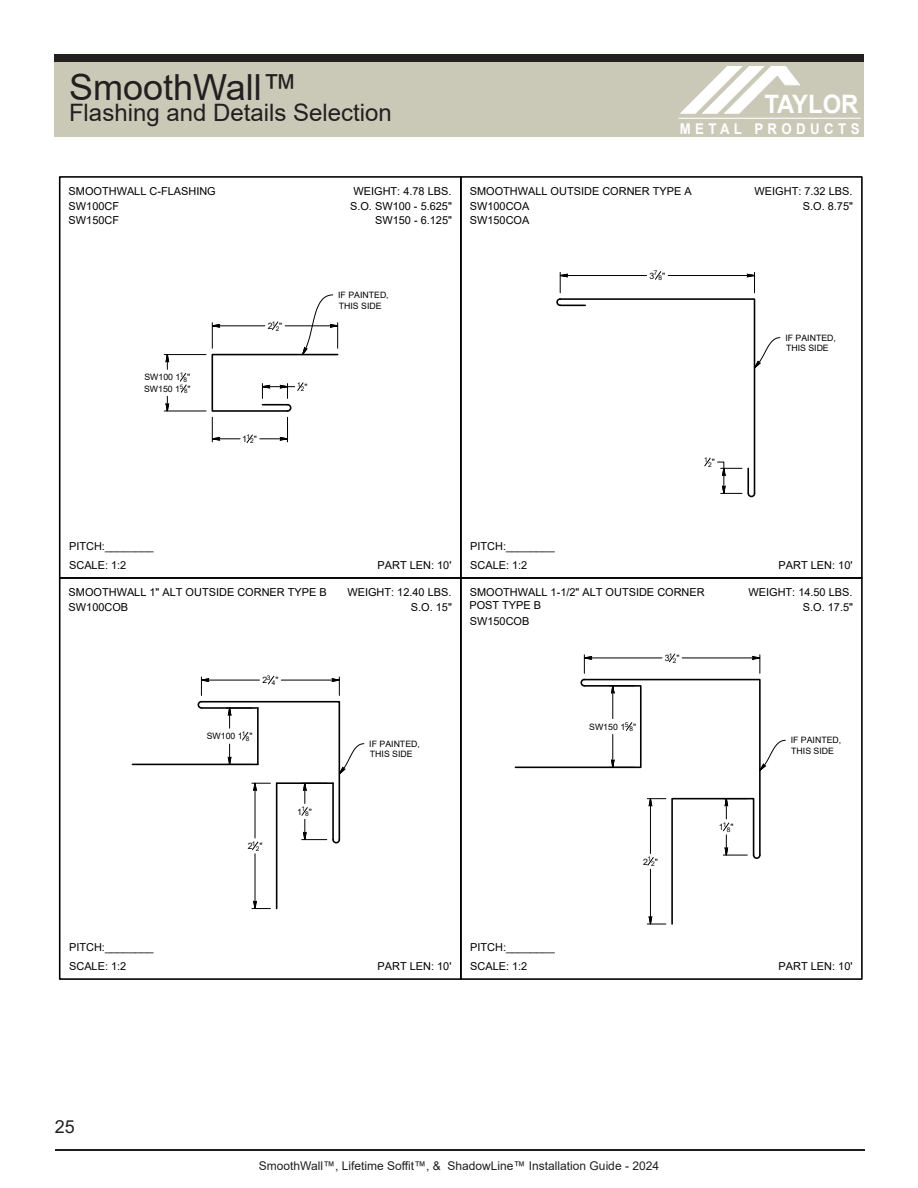
<style>
.page{position:relative;width:918px;height:1188px;background:#fff}
.page>*{position:absolute;margin:0;border:0;box-sizing:border-box;transform-origin:0 0}
.t1{font:36px "Arial";color:#231f20}
.t2{font:700 25.35px "Arial";color:#fff;scale:.94 1}
.t3{font:24px "Arial";color:#231f20}
.t4{font:18px "Arial";color:#231f20}
.t5{font:700 14.7px "Arial";letter-spacing:.33em;color:#fff;scale:.9 1}
.t6{font:12px "Arial";color:#231f20}
.t7{font:10.95px/15.8px "Arial";color:#000}
.t8{font:8.7px/10.6px "Arial";color:#000}
.t9{font:6.6px "Arial";color:#000}
.t10{font:6.15px "Arial";color:#000}
</style>
<div class="page">
<div style="left:54px;top:54px;width:810px;height:8px;background:#231f20"></div>
<div style="left:54px;top:62px;width:810px;height:75px;background:#cac9b8"></div>
<svg style="left:681px;top:66px;width:119px;height:47px"></svg>
<hr style="left:679px;top:118px;width:182px;height:1px;background:#fff">
<hr style="left:55px;top:1150px;width:810px;height:1px;background:#231f20">
<hr style="left:164px;top:354px;width:42px;height:1px;background:#000">
<hr style="left:164px;top:411px;width:42px;height:1px;background:#000">
<svg style="left:165px;top:354px;width:4px;height:15px"></svg>
<svg style="left:165px;top:396px;width:4px;height:16px"></svg>
<svg style="left:180px;top:373px;width:7px;height:20px"></svg>
<svg style="left:211px;top:294px;width:128px;height:149px"></svg>
<svg style="left:556px;top:271px;width:224px;height:227px"></svg>
<hr style="left:276px;top:783px;width:1px;height:126px;background:#000">
<hr style="left:132px;top:764px;width:126px;height:1px;background:#000">
<hr style="left:255px;top:854px;width:1px;height:48px;background:#000">
<svg style="left:252px;top:901px;width:18px;height:9px"></svg>
<svg style="left:197px;top:676px;width:167px;height:174px"></svg>
<svg style="left:514px;top:653px;width:272px;height:272px"></svg>
<div style="left:460px;top:176px;width:403px;height:403px;border:2px solid #000"></div>
<div style="left:59px;top:577px;width:403px;height:403px;border:2px solid #000"></div>
<div style="left:460px;top:577px;width:403px;height:403px;border:2px solid #000"></div>
<p class="t1" style="left:69px;top:62px;width:230px">SmoothWall™</p>
<p class="t3" style="left:69px;top:96px;width:324px">Flashing and Details Selection</p>
<h2 class="t2" style="left:764px;top:87px;width:102px">TAYLOR</h2>
<h3 class="t5" style="left:680px;top:119px;width:201px">METAL PRODUCTS</h3>
<p class="t7" style="left:69px;top:183px;width:149px">SMOOTHWALL C-FLASHING<br>SW100CF</p>
<p class="t7" style="left:69px;top:212px;width:52px">SW150CF</p>
<p class="t8" style="left:144px;top:372px;width:41px">SW100 1<sup>1</sup></p>
<p class="t9" style="left:184px;top:375px;width:8px">8<sup>"</sup></p>
<p class="t8" style="left:144px;top:383px;width:41px">SW150 1<sup>5</sup></p>
<p class="t10" style="left:184px;top:387px;width:8px">8<sup>"</sup></p>
<p class="t8" style="left:268px;top:321px;width:9px">2<sup>1</sup></p>
<p class="t9" style="left:276px;top:324px;width:8px">2<sup>"</sup></p>
<p class="t8" style="left:242px;top:433px;width:9px">1<sup>1</sup></p>
<p class="t9" style="left:250px;top:437px;width:8px">2<sup>"</sup></p>
<p class="t9" style="left:297px;top:380px;width:5px">1</p>
<p class="t9" style="left:301px;top:385px;width:8px">2<sup>"</sup></p>
<p class="t7" style="left:354px;top:183px;width:99px">WEIGHT: 4.78 LBS.</p>
<p class="t7" style="left:350px;top:200px;width:103px;line-height:13.2px;text-align:right">S.O. SW100 - 5.625"<br>SW150 - 6.125"</p>
<p class="t7" style="left:470px;top:183px;width:223px">SMOOTHWALL OUTSIDE CORNER TYPE A<br>SW100COA</p>
<p class="t7" style="left:470px;top:212px;width:61px">SW150COA</p>
<p class="t8" style="left:338px;top:290px;width:52px">IF PAINTED,<br>THIS SIDE</p>
<p class="t8" style="left:649px;top:270px;width:10px">3<sup>7</sup></p>
<p class="t9" style="left:659px;top:273px;width:8px">8<sup>"</sup></p>
<p class="t9" style="left:704px;top:455px;width:5px">1</p>
<p class="t9" style="left:708px;top:460px;width:8px">2<sup>"</sup></p>
<p class="t7" style="left:755px;top:183px;width:99px">WEIGHT: 7.32 LBS.</p>
<p class="t7" style="left:803px;top:199px;width:52px">S.O. 8.75"</p>
<p class="t8" style="left:785px;top:332px;width:52px">IF PAINTED,<br>THIS SIDE</p>
<p class="t7" style="left:69px;top:539px;width:86px">PITCH:________</p>
<p class="t7" style="left:69px;top:557px;width:59px">SCALE: 1:2</p>
<p class="t7" style="left:69px;top:584px;width:260px">SMOOTHWALL 1" ALT OUTSIDE CORNER TYPE B<br>SW100COB</p>
<p class="t8" style="left:262px;top:675px;width:10px">2<sup>3</sup></p>
<p class="t9" style="left:272px;top:678px;width:8px">4<sup>"</sup></p>
<p class="t8" style="left:207px;top:731px;width:40px">SW100 1<sup>1</sup></p>
<p class="t9" style="left:246px;top:734px;width:8px">8<sup>"</sup></p>
<p class="t8" style="left:248px;top:841px;width:9px">2<sup>1</sup></p>
<p class="t9" style="left:256px;top:844px;width:8px">2<sup>"</sup></p>
<p class="t8" style="left:297px;top:806px;width:9px">1<sup>1</sup></p>
<p class="t9" style="left:305px;top:809px;width:8px">8<sup>"</sup></p>
<p class="t7" style="left:470px;top:539px;width:86px">PITCH:________</p>
<p class="t7" style="left:378px;top:557px;width:75px">PART LEN: 10'</p>
<p class="t7" style="left:470px;top:557px;width:59px">SCALE: 1:2</p>
<p class="t7" style="left:779px;top:557px;width:75px">PART LEN: 10'</p>
<p class="t7" style="left:347px;top:584px;width:106px">WEIGHT: 12.40 LBS.</p>
<p class="t7" style="left:411px;top:600px;width:42px">S.O. 15"</p>
<p class="t7" style="left:469px;top:585px;width:237px;line-height:13.2px">SMOOTHWALL 1-1/2" ALT OUTSIDE CORNER<br>POST TYPE B</p>
<p class="t7" style="left:470px;top:613px;width:61px">SW150COB</p>
<p class="t7" style="left:748px;top:584px;width:106px">WEIGHT: 14.50 LBS.</p>
<p class="t7" style="left:803px;top:600px;width:52px">S.O. 17.5"</p>
<p class="t8" style="left:665px;top:653px;width:9px">3<sup>1</sup></p>
<p class="t9" style="left:673px;top:656px;width:8px">2<sup>"</sup></p>
<p class="t8" style="left:589px;top:721px;width:41px">SW150 1<sup>5</sup></p>
<p class="t9" style="left:630px;top:724px;width:8px">8<sup>"</sup></p>
<p class="t8" style="left:369px;top:738px;width:52px">IF PAINTED,<br>THIS SIDE</p>
<p class="t8" style="left:791px;top:735px;width:52px">IF PAINTED,<br>THIS SIDE</p>
<p class="t8" style="left:643px;top:856px;width:9px">2<sup>1</sup></p>
<p class="t9" style="left:651px;top:859px;width:8px">2<sup>"</sup></p>
<p class="t8" style="left:719px;top:822px;width:9px">1<sup>1</sup></p>
<p class="t9" style="left:727px;top:825px;width:8px">8<sup>"</sup></p>
<p class="t7" style="left:69px;top:940px;width:86px">PITCH:________</p>
<p class="t7" style="left:69px;top:958px;width:59px">SCALE: 1:2</p>
<p class="t7" style="left:378px;top:959px;width:75px">PART LEN: 10'</p>
<p class="t7" style="left:470px;top:940px;width:86px">PITCH:________</p>
<p class="t7" style="left:470px;top:958px;width:59px">SCALE: 1:2</p>
<p class="t7" style="left:779px;top:959px;width:75px">PART LEN: 10'</p>
<p class="t4" style="left:55px;top:1114px;width:22px">25</p>
<p class="t6" style="left:259px;top:1157px;width:402px">SmoothWall™, Lifetime Soffit™, &amp; ShadowLine™ Installation Guide - 2024</p>
</div>
